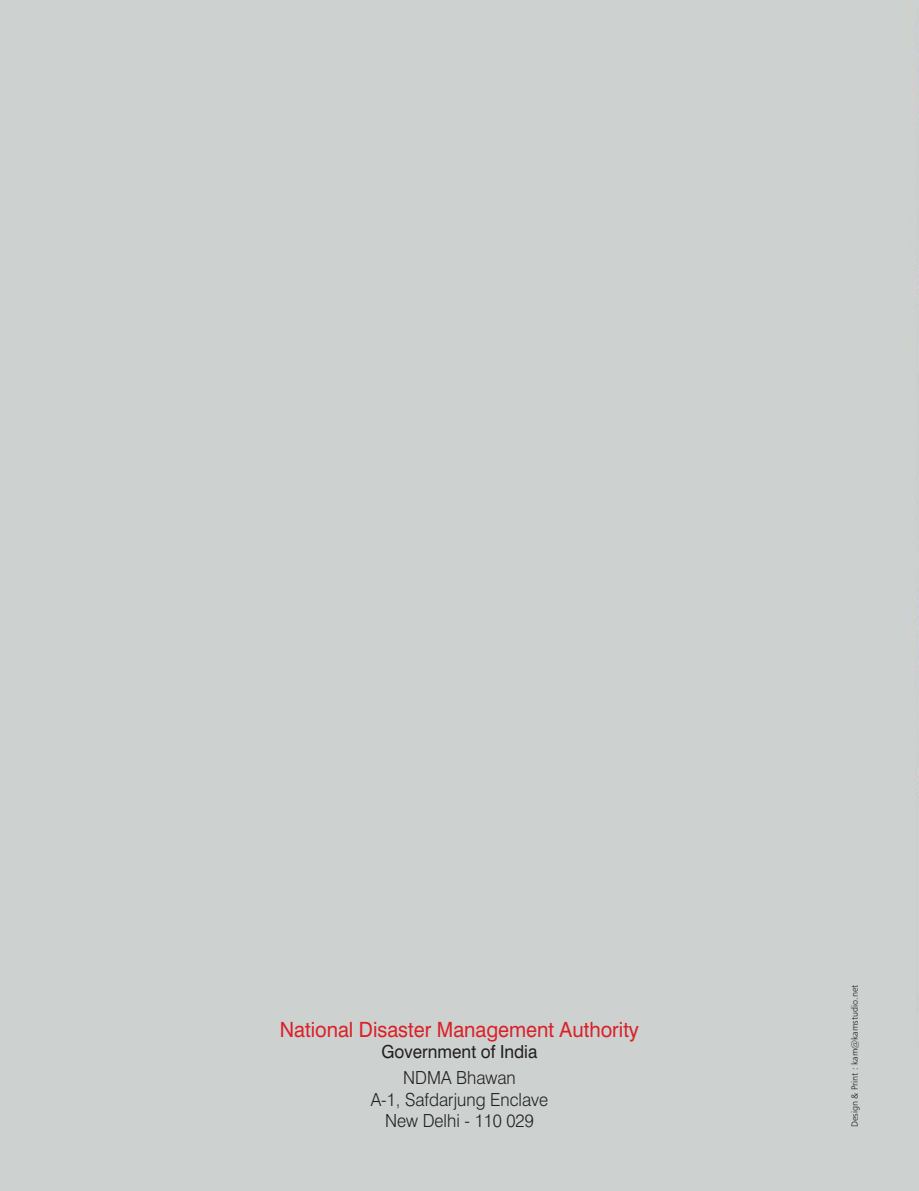
<style>
.page{position:relative;width:919px;height:1191px;background:#fff}
.page>*{position:absolute;margin:0;border:0;box-sizing:border-box;transform-origin:0 0}
.t1{font:21px "Swiss 721 BT";color:#da2128;scale:.95 1}
.t2{font:300 18px/21.6px "Swiss 721 BT";color:#231f20;text-align:center;scale:.95 1}
.t3{font:18px/25.8px "Swiss 721 BT";color:#231f20;text-align:center;scale:.95 1}
.t4{font:9px "Humanist 777 BT Light B";color:#231f20}
.s1{font-weight:300}
</style>
<div class="page">
<p class="t1" style="left:280px;top:1018px;width:379px">National Disaster Management Authority</p>
<p class="t3" style="left:381px;top:1039px;width:165px">Government of India<br><span class="s1">NDMA Bhawan</span></p>
<p class="t2" style="left:370px;top:1089px;width:188px">A-1, Safdarjung Enclave<br>New Delhi - 110 029</p>
<p class="t4" style="left:850px;top:1127px;width:144px;rotate:-90deg">Design &amp; Print : kam@kamstudio.net</p>
</div>
